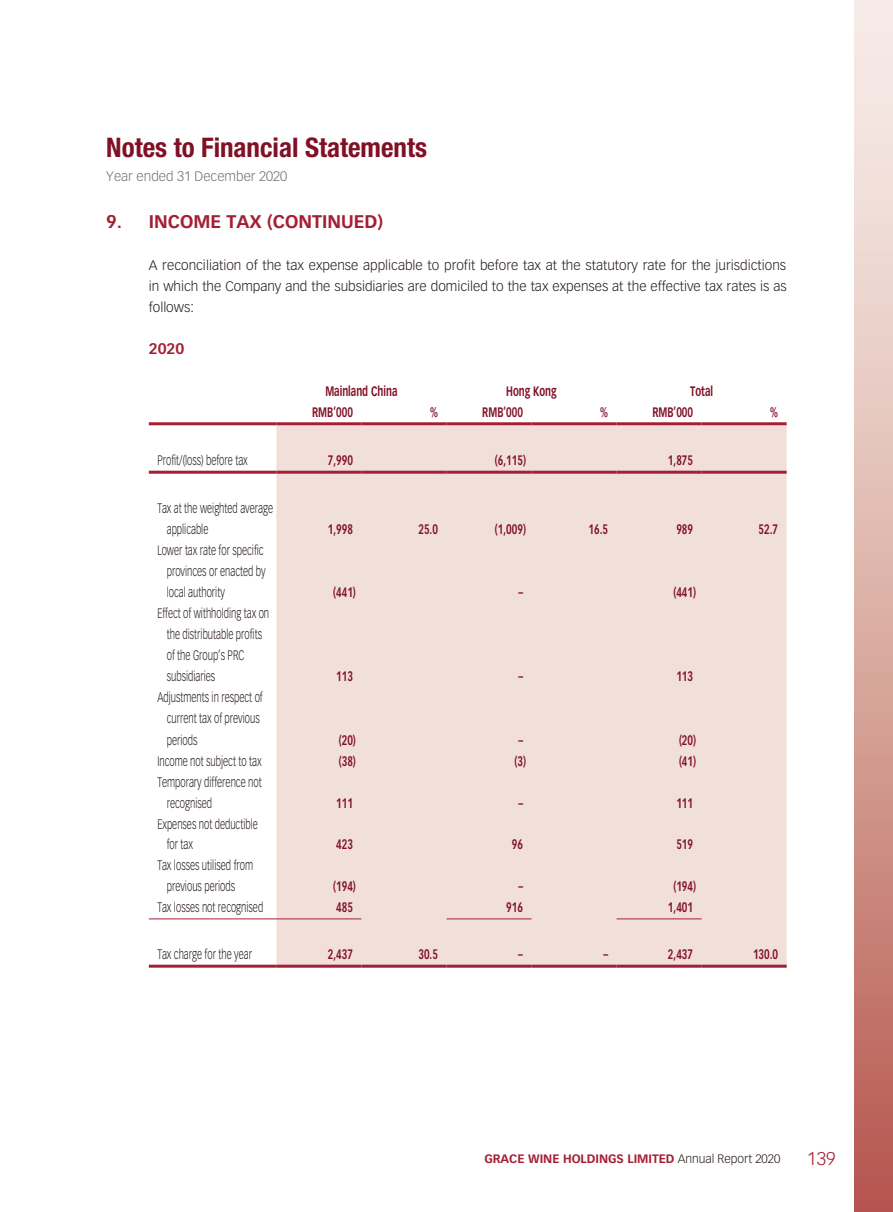
<style>
.page{position:relative;width:893px;height:1212px;background:#fff}
.page>*{position:absolute;margin:0;border:0;box-sizing:border-box;transform-origin:0 0}
.t1{font:700 condensed 27px "Helvetica Neue LT Std";color:#811026}
.t2{font:700 18px "Vectora LT Std";color:#a41f35}
.t3{font:300 18px "Vectora LT Std";color:#a41f35}
.t4{font:700 15px "Vectora LT Std";color:#a41f35}
.t5{font:300 13.5px/21px "Vectora LT Std";color:#231916;scale:.7 1}
.t6{font:300 13.5px/21px "Vectora LT Std";color:#231916;text-align:justify}
.t7{font:700 13.5px "Vectora LT Std";color:#811026;scale:.7 1}
.t8{font:300 13.5px "Vectora LT Std";color:#727272}
.t9{font:700 12px "Vectora LT Std";color:#a41f35}
.s1{font-weight:300;color:#231916}
</style>
<div class="page">
<div style="left:855px;top:0;width:38px;height:1212px;background:linear-gradient(to bottom,#fcf9f4,#b85c52)"></div>
<div style="left:276px;top:425px;width:511px;height:540px;background:#f1e0da"></div>
<hr style="left:149px;top:422px;width:127px;height:3px;background:#a41f35">
<hr style="left:276px;top:422px;width:85px;height:3px;background:#a41f35">
<hr style="left:361px;top:422px;width:85px;height:3px;background:#a41f35">
<hr style="left:446px;top:422px;width:85px;height:3px;background:#a41f35">
<hr style="left:531px;top:422px;width:86px;height:3px;background:#a41f35">
<hr style="left:617px;top:422px;width:85px;height:3px;background:#a41f35">
<hr style="left:702px;top:422px;width:85px;height:3px;background:#a41f35">
<hr style="left:149px;top:471px;width:127px;height:3px;background:#a41f35">
<hr style="left:276px;top:471px;width:85px;height:3px;background:#a41f35">
<hr style="left:361px;top:471px;width:85px;height:3px;background:#a41f35">
<hr style="left:446px;top:471px;width:85px;height:3px;background:#a41f35">
<hr style="left:531px;top:471px;width:86px;height:3px;background:#a41f35">
<hr style="left:617px;top:471px;width:85px;height:3px;background:#a41f35">
<hr style="left:702px;top:471px;width:85px;height:3px;background:#a41f35">
<hr style="left:149px;top:918px;width:127px;height:1px;background:#a41f35">
<hr style="left:276px;top:918px;width:85px;height:1px;background:#a41f35">
<hr style="left:446px;top:918px;width:85px;height:1px;background:#a41f35">
<hr style="left:617px;top:918px;width:85px;height:1px;background:#a41f35">
<hr style="left:149px;top:965px;width:127px;height:3px;background:#a41f35">
<hr style="left:276px;top:965px;width:85px;height:3px;background:#a41f35">
<hr style="left:361px;top:965px;width:85px;height:3px;background:#a41f35">
<hr style="left:446px;top:965px;width:85px;height:3px;background:#a41f35">
<hr style="left:531px;top:965px;width:86px;height:3px;background:#a41f35">
<hr style="left:617px;top:965px;width:85px;height:3px;background:#a41f35">
<hr style="left:702px;top:965px;width:85px;height:3px;background:#a41f35">
<h1 class="t1" style="left:106px;top:131px;width:322px">Notes to Financial Statements</h1>
<p class="t8" style="left:106px;top:168px;width:182px">Year ended 31 December 2020</p>
<h2 class="t2" style="left:106px;top:210px;width:278px">9. INCOME TAX (CONTINUED)</h2>
<p class="t6" style="left:149px;top:254px;width:639px">A reconciliation of the tax expense applicable to profit before tax at the statutory rate for the jurisdictions in which the Company and the subsidiaries are domiciled to the tax expenses at the effective tax rates is as follows:</p>
<p class="t4" style="left:149px;top:339px;width:37px">2020</p>
<p class="t7" style="left:325px;top:383px;width:105px">Mainland China</p>
<p class="t7" style="left:506px;top:383px;width:74px">Hong Kong</p>
<p class="t7" style="left:690px;top:383px;width:34px">Total</p>
<p class="t7" style="left:312px;top:404px;width:60px">RMB’000</p>
<p class="t7" style="left:430px;top:404px;width:13px">%</p>
<p class="t7" style="left:482px;top:404px;width:60px">RMB’000</p>
<p class="t7" style="left:600px;top:404px;width:13px">%</p>
<p class="t7" style="left:652px;top:404px;width:60px">RMB’000</p>
<p class="t7" style="left:770px;top:404px;width:13px">%</p>
<p class="t5" style="left:157px;top:450px;width:131px">Profit/(loss) before tax</p>
<p class="t7" style="left:328px;top:452px;width:37px">7,990</p>
<p class="t7" style="left:495px;top:452px;width:46px">(6,115)</p>
<p class="t7" style="left:668px;top:452px;width:37px">1,875</p>
<p class="t5" style="left:167px;top:498px;width:153px;text-indent:-9px">Tax at the weighted average applicable</p>
<p class="t7" style="left:328px;top:521px;width:37px">1,998</p>
<p class="t7" style="left:418px;top:521px;width:29px">25.0</p>
<p class="t7" style="left:495px;top:521px;width:46px">(1,009)</p>
<p class="t7" style="left:588px;top:521px;width:29px">16.5</p>
<p class="t7" style="left:676px;top:521px;width:25px">989</p>
<p class="t7" style="left:759px;top:521px;width:29px">52.7</p>
<p class="t5" style="left:167px;top:540px;width:143px;text-indent:-9px">Lower tax rate for specific provinces or enacted by local authority</p>
<p class="t5" style="left:167px;top:603px;width:148px;text-indent:-9px">Effect of withholding tax on the distributable profits of the Group’s PRC subsidiaries</p>
<p class="t5" style="left:167px;top:687px;width:139px;text-indent:-9px">Adjustments in respect of current tax of previous periods</p>
<p class="t7" style="left:333px;top:584px;width:34px">(441)</p>
<p class="t7" style="left:518px;top:584px;width:8px">–</p>
<p class="t7" style="left:673px;top:584px;width:34px">(441)</p>
<p class="t7" style="left:336px;top:668px;width:25px">113</p>
<p class="t7" style="left:518px;top:668px;width:8px">–</p>
<p class="t7" style="left:676px;top:668px;width:25px">113</p>
<p class="t7" style="left:339px;top:731px;width:26px">(20)</p>
<p class="t7" style="left:518px;top:731px;width:8px">–</p>
<p class="t7" style="left:679px;top:731px;width:26px">(20)</p>
<p class="t5" style="left:157px;top:750px;width:150px">Income not subject to tax</p>
<p class="t7" style="left:339px;top:752px;width:26px">(38)</p>
<p class="t7" style="left:514px;top:752px;width:18px">(3)</p>
<p class="t7" style="left:679px;top:752px;width:26px">(41)</p>
<p class="t5" style="left:167px;top:771px;width:137px;text-indent:-9px">Temporary difference not recognised</p>
<p class="t7" style="left:336px;top:794px;width:25px">111</p>
<p class="t7" style="left:518px;top:794px;width:8px">–</p>
<p class="t7" style="left:676px;top:794px;width:25px">111</p>
<p class="t5" style="left:167px;top:813px;width:132px;text-indent:-9px">Expenses not deductible for tax</p>
<p class="t5" style="left:167px;top:855px;width:125px;text-indent:-9px">Tax losses utilised from previous periods</p>
<p class="t7" style="left:336px;top:836px;width:25px">423</p>
<p class="t7" style="left:512px;top:836px;width:17px">96</p>
<p class="t7" style="left:676px;top:836px;width:25px">519</p>
<p class="t7" style="left:333px;top:878px;width:34px">(194)</p>
<p class="t7" style="left:518px;top:878px;width:8px">–</p>
<p class="t7" style="left:673px;top:878px;width:34px">(194)</p>
<p class="t5" style="left:157px;top:897px;width:153px">Tax losses not recognised</p>
<p class="t7" style="left:336px;top:899px;width:25px">485</p>
<p class="t7" style="left:506px;top:899px;width:25px">916</p>
<p class="t7" style="left:668px;top:899px;width:37px">1,401</p>
<p class="t5" style="left:157px;top:944px;width:137px">Tax charge for the year</p>
<p class="t7" style="left:328px;top:946px;width:37px">2,437</p>
<p class="t7" style="left:418px;top:946px;width:29px">30.5</p>
<p class="t7" style="left:518px;top:946px;width:8px">–</p>
<p class="t7" style="left:603px;top:946px;width:8px">–</p>
<p class="t7" style="left:668px;top:946px;width:37px">2,437</p>
<p class="t7" style="left:753px;top:946px;width:37px">130.0</p>
<p class="t9" style="left:484px;top:1151px;width:297px">GRACE WINE HOLDINGS LIMITED <span class="s1">Annual Report 2020</span></p>
<h2 class="t3" style="left:807px;top:1148px;width:30px">139</h2>
</div>
